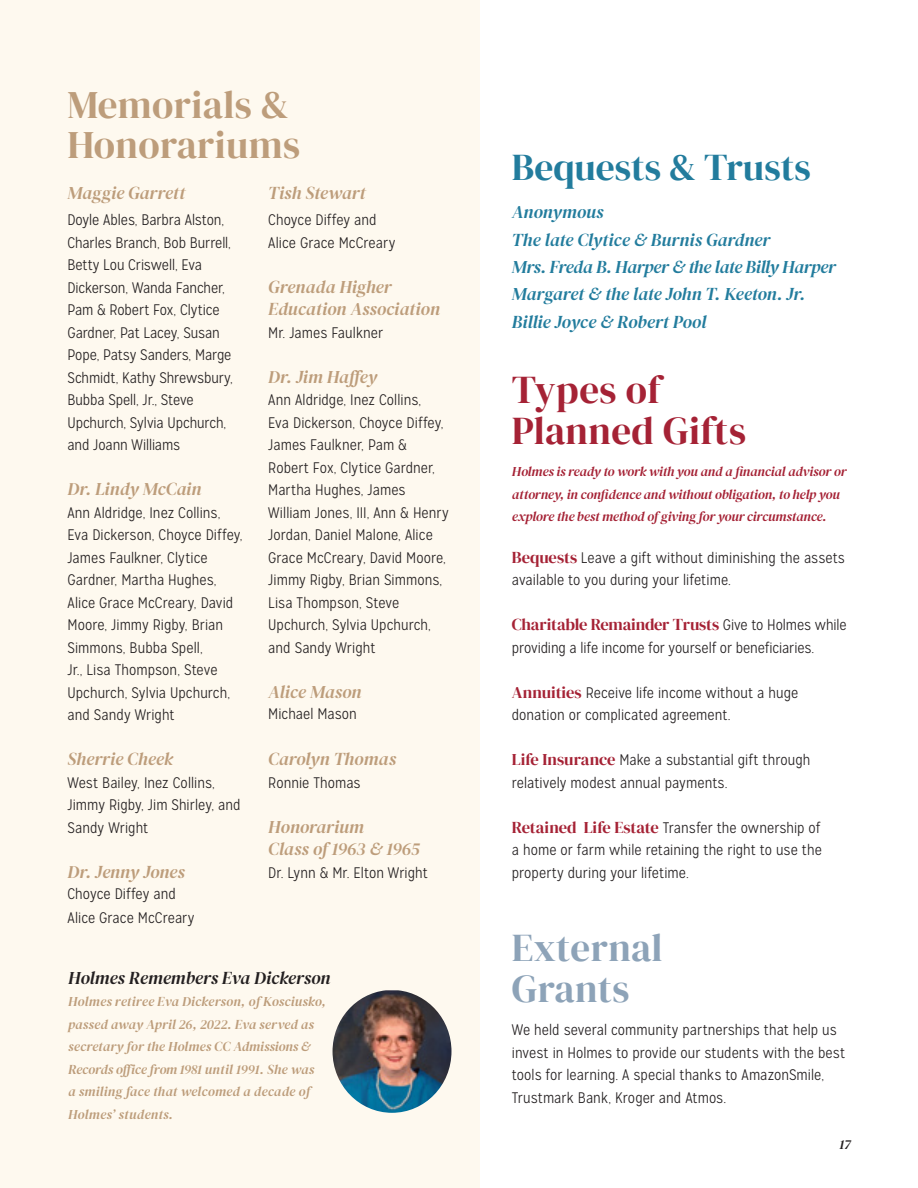
<style>
.page{position:relative;width:918px;height:1188px;background:#fff}
.page>*{position:absolute;margin:0;border:0;box-sizing:border-box;transform-origin:0 0}
.Headline{font:39px "DM Serif Display";letter-spacing:.01em;color:#bd9d7b}
.Headline-2{font:39px "DM Serif Display";letter-spacing:.01em;color:#a52235}
.Headline-3{font:39px/40.5px "DM Serif Display";letter-spacing:.01em;color:#8da3b8}
.Headline-4{font:37.5px "DM Serif Display";color:#227c9d}
.Larger_Caption{font:italic 18px/22.5px "DM Serif Display";letter-spacing:-.005em;color:#bd9d7b}
.Larger_Caption-2{font:italic 18px/27.3px "DM Serif Display";letter-spacing:-.01em;color:#227c9d}
.Captions{font:italic 18px "DM Serif Display";letter-spacing:-.005em;color:#231f20}
.body_copy{font:16.5px "DM Serif Display";letter-spacing:-.015em;color:#a52235}
.body_copy-2{font:300 15.3px/22.5px "Mission Gothic";color:#231f20}
.Larger_Caption-3{font:300 15.3px/24px "Mission Gothic";letter-spacing:.005em;color:#231f20}
.Captions-2{font:italic 13.5px/22.5px "DM Serif Display";letter-spacing:.005em;color:#bd9d7b}
.Captions-3{font:italic 13.5px/22.5px "DM Serif Display";letter-spacing:-.015em;color:#a52235}
.t1{font:italic 13.5px "DM Serif Display";color:#231f20}
.s1{font-family:"DM Serif Display";font-weight:400;font-size:16.5px;color:#a52235}
.s2{font-family:"Mission Gothic";font-weight:300;font-size:15.3px;color:#231f20}
</style>
<div class="page">
<div style="left:0;top:0;width:480px;height:1188px;background:#fef9ef"></div>
<img style="left:333px;top:990px;width:119px;height:123px">
<p class="Headline" style="left:68px;top:82px;width:223px">Memorials &amp;</p>
<p class="Headline" style="left:68px;top:122px;width:234px">Honorariums</p>
<p class="Larger_Caption" style="left:68px;top:182px;width:119px">Maggie Garrett</p>
<p class="body_copy-2" style="left:68px;top:209px;width:167px">Doyle Ables, Barbra Alston,<br>Charles Branch, Bob Burrell,<br>Betty Lou Criswell, Eva<br>Dickerson, Wanda Fancher,<br>Pam &amp; Robert Fox, Clytice<br>Gardner, Pat Lacey, Susan<br>Pope, Patsy Sanders, Marge<br>Schmidt, Kathy Shrewsbury,<br>Bubba Spell, Jr., Steve<br>Upchurch, Sylvia Upchurch, and Joann Williams</p>
<p class="Larger_Caption" style="left:68px;top:478px;width:135px">Dr. Lindy McCain</p>
<p class="body_copy-2" style="left:68px;top:501px;width:177px">Ann Aldridge, Inez Collins,<br>Eva Dickerson, Choyce Diffey,<br>James Faulkner, Clytice<br>Gardner, Martha Hughes,<br>Alice Grace McCreary, David<br>Moore, Jimmy Rigby, Brian<br>Simmons, Bubba Spell,<br>Jr., Lisa Thompson, Steve<br>Upchurch, Sylvia Upchurch, and Sandy Wright</p>
<p class="Larger_Caption" style="left:68px;top:748px;width:107px">Sherrie Cheek</p>
<p class="body_copy-2" style="left:68px;top:771px;width:175px">West Bailey, Inez Collins,<br>Jimmy Rigby, Jim Shirley, and<br>Sandy Wright</p>
<p class="Larger_Caption" style="left:68px;top:860px;width:119px">Dr. Jenny Jones</p>
<p class="Larger_Caption-3" style="left:68px;top:881px;width:129px">Choyce Diffey and<br>Alice Grace McCreary</p>
<p class="Larger_Caption" style="left:268px;top:182px;width:99px">Tish Stewart</p>
<p class="body_copy-2" style="left:268px;top:209px;width:110px">Choyce Diffey and</p>
<p class="body_copy-2" style="left:268px;top:231px;width:129px">Alice Grace McCreary</p>
<p class="Larger_Caption" style="left:268px;top:275px;width:173px">Grenada Higher<br>Education Association</p>
<p class="body_copy-2" style="left:268px;top:321px;width:116px">Mr. James Faulkner</p>
<p class="Larger_Caption" style="left:268px;top:365px;width:111px">Dr. Jim Haffey</p>
<p class="body_copy-2" style="left:268px;top:389px;width:182px">Ann Aldridge, Inez Collins,<br>Eva Dickerson, Choyce Diffey,<br>James Faulkner, Pam &amp;<br>Robert Fox, Clytice Gardner,<br>Martha Hughes, James<br>William Jones, III, Ann &amp; Henry<br>Jordan, Daniel Malone, Alice<br>Grace McCreary, David Moore,<br>Jimmy Rigby, Brian Simmons,<br>Lisa Thompson, Steve<br>Upchurch, Sylvia Upchurch, and Sandy Wright</p>
<p class="Larger_Caption" style="left:268px;top:680px;width:95px">Alice Mason</p>
<p class="Larger_Caption-3" style="left:268px;top:701px;width:90px">Michael Mason</p>
<p class="Larger_Caption" style="left:268px;top:748px;width:129px">Carolyn Thomas</p>
<p class="body_copy-2" style="left:268px;top:771px;width:94px">Ronnie Thomas</p>
<p class="Larger_Caption" style="left:268px;top:815px;width:97px">Honorarium</p>
<p class="Larger_Caption" style="left:268px;top:838px;width:153px">Class of 1963 &amp; 1965</p>
<p class="body_copy-2" style="left:268px;top:861px;width:161px">Dr. Lynn &amp; Mr. Elton Wright</p>
<p class="Captions" style="left:68px;top:967px;width:264px">Holmes Remembers Eva Dickerson</p>
<p class="Captions-2" style="left:68px;top:990px;width:259px">Holmes retiree Eva Dickerson, of Kosciusko, passed away April 26, 2022. Eva served as secretary for the Holmes CC Admissions &amp; Records office from 1981 until 1991. She was<br>a smiling face that welcomed a decade of Holmes’ students.</p>
<p class="Headline-4" style="left:512px;top:146px;width:301px">Bequests &amp; Trusts</p>
<p class="Larger_Caption-2" style="left:512px;top:199px;width:93px">Anonymous</p>
<p class="Larger_Caption-2" style="left:512px;top:226px;width:260px">The late Clytice &amp; Burnis Gardner</p>
<p class="Larger_Caption-2" style="left:512px;top:254px;width:325px">Mrs. Freda B. Harper &amp; the late Billy Harper</p>
<p class="Larger_Caption-2" style="left:512px;top:281px;width:295px">Margaret &amp; the late John T. Keeton. Jr.<br>Billie Joyce &amp; Robert Pool</p>
<p class="Headline-2" style="left:512px;top:367px;width:150px">Types of</p>
<p class="Headline-2" style="left:512px;top:408px;width:236px">Planned Gifts</p>
<p class="Captions-3" style="left:512px;top:461px;width:336px">Holmes is ready to work with you and a financial advisor or attorney, in confidence and without obligation, to help you explore the best method of giving for your circumstance.</p>
<p class="body_copy-2" style="left:512px;top:546px;width:335px"><span class="s1">Bequests</span> Leave a gift without diminishing the assets available to you during your lifetime.</p>
<p class="body_copy" style="left:512px;top:615px;width:336px">Charitable Remainder Trusts <span class="s2">Give to Holmes while</span></p>
<p class="body_copy-2" style="left:512px;top:636px;width:304px">providing a life income for yourself or beneficiaries.</p>
<p class="body_copy-2" style="left:512px;top:681px;width:288px"><span class="s1">Annuities</span> Receive life income without a huge donation or complicated agreement.</p>
<p class="body_copy-2" style="left:512px;top:749px;width:300px"><span class="s1">Life Insurance</span> Make a substantial gift through relatively modest annual payments.</p>
<p class="body_copy-2" style="left:512px;top:816px;width:311px;text-align:justify"><span class="s1">Retained Life Estate</span> Transfer the ownership of a home or farm while retaining the right to use the property during your lifetime.</p>
<p class="Headline-3" style="left:512px;top:928px;width:152px">External<br>Grants</p>
<p class="body_copy-2" style="left:512px;top:1019px;width:335px">We held several community partnerships that help us invest in Holmes to provide our students with the best tools for learning. A special thanks to AmazonSmile, Trustmark Bank, Kroger and Atmos.</p>
<p class="t1" style="left:840px;top:1137px;width:12px">17</p>
</div>
